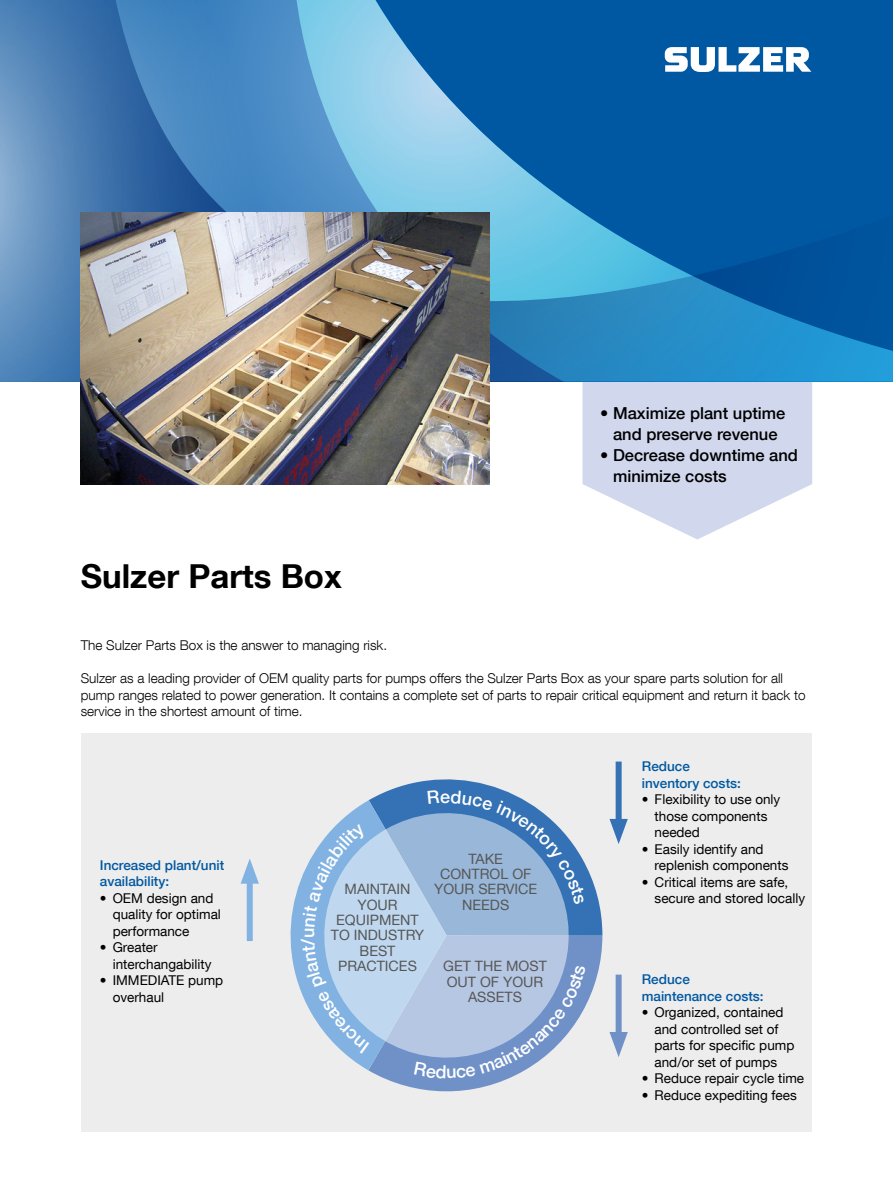
<style>
.page{position:relative;width:893px;height:1191px;background:#fff}
.page>*{position:absolute;margin:0;border:0;box-sizing:border-box;transform-origin:0 0}
.Cover_title{font:700 33px "Helvetica Neue LT Com";color:#000}
.Subtitle_blue{font:500 18px "Helvetica Neue LT Com";color:#fff}
.t1{font:500 16.5px/21px "Helvetica Neue LT Com";color:#000;text-align:center}
.Body_text__bullets{font:14.25px/15.5px "Helvetica Neue LT Com";color:#575756;text-align:center}
.t2{font:13.5px/16.5px "Helvetica Neue LT Com";color:#000}
.Body_text{font:300 13.5px/16.5px "Helvetica Neue LT Com";color:#000}
.Subtitle_blue-2{font:500 13.5px/16.5px "Helvetica Neue LT Com";color:#0058a2}
</style>
<div class="page">
<div style="left:81px;top:732px;width:731px;height:399px;background:#ededed"></div>
<svg style="left:290px;top:880px;width:11px;height:111px"></svg>
<svg style="left:582px;top:381px;width:230px;height:158px"></svg>
<svg style="left:0;top:0;width:893px;height:381px;background:#2f7cb7"></svg>
<svg style="left:665px;top:47px;width:146px;height:25px"></svg>
<img style="left:81px;top:213px;width:408px;height:272px">
<div style="left:616px;top:974px;width:6px;height:68px;background:#6f91c8"></div>
<svg style="left:609px;top:1032px;width:19px;height:25px"></svg>
<div style="left:247px;top:873px;width:6px;height:68px;background:#81b2e1"></div>
<svg style="left:241px;top:859px;width:18px;height:24px"></svg>
<div style="left:616px;top:761px;width:6px;height:68px;background:#3472b5"></div>
<svg style="left:609px;top:819px;width:19px;height:25px"></svg>
<svg style="left:301px;top:779px;width:301px;height:313px"></svg>
<p class="Cover_title" style="left:81px;top:555px;width:262px">Sulzer Parts Box</p>
<p class="t1" style="left:600px;top:403px;width:187px">• Maximize plant uptime and preserve revenue</p>
<p class="t1" style="left:613px;top:445px;width:186px;text-align:left;text-indent:-13px">• Decrease downtime and minimize costs</p>
<p class="Body_text" style="left:81px;top:636px;width:308px">The Sulzer Parts Box is the answer to managing risk.</p>
<p class="Body_text" style="left:81px;top:669px;width:726px">Sulzer as a leading provider of OEM quality parts for pumps offers the Sulzer Parts Box as your spare parts solution for all pump ranges related to power generation. It contains a complete set of parts to repair critical equipment and return it back to service in the shortest amount of time.</p>
<p class="Subtitle_blue-2" style="left:100px;top:856px;width:126px">Increased plant/unit availability:</p>
<p class="t2" style="left:113px;top:889px;width:110px;text-indent:-13px">• OEM design and quality for optimal performance</p>
<p class="t2" style="left:113px;top:938px;width:100px;text-indent:-13px">• Greater interchangability</p>
<p class="t2" style="left:113px;top:971px;width:112px;text-indent:-13px">• IMMEDIATE pump overhaul</p>
<p class="Subtitle_blue" style="left:440px;top:786px;width:12px">e</p>
<p class="Subtitle_blue" style="left:297px;top:938px;width:12px;rotate:-90deg">u</p>
<p class="Body_text__bullets" style="left:331px;top:881px;width:95px">MAINTAIN<br>YOUR<br>EQUIPMENT<br>TO INDUSTRY<br>BEST<br>PRACTICES</p>
<p class="Body_text__bullets" style="left:434px;top:850px;width:105px">TAKE<br>CONTROL OF<br>YOUR SERVICE<br>NEEDS</p>
<p class="Body_text__bullets" style="left:443px;top:958px;width:105px">GET THE MOST<br>OUT OF YOUR<br>ASSETS</p>
<p class="Subtitle_blue-2" style="left:642px;top:758px;width:101px">Reduce inventory costs:</p>
<p class="t2" style="left:655px;top:790px;width:127px;text-indent:-13px">• Flexibility to use only those components needed</p>
<p class="t2" style="left:655px;top:840px;width:135px;text-indent:-13px">• Easily identify and replenish components</p>
<p class="t2" style="left:655px;top:873px;width:152px;text-indent:-13px">• Critical items are safe, secure and stored locally</p>
<p class="Subtitle_blue-2" style="left:642px;top:970px;width:123px">Reduce maintenance costs:</p>
<p class="t2" style="left:655px;top:1003px;width:141px;text-indent:-13px">• Organized, contained and controlled set of parts for specific pump and/or set of pumps</p>
<p class="t2" style="left:642px;top:1069px;width:164px">• Reduce repair cycle time</p>
<p class="t2" style="left:642px;top:1086px;width:157px">• Reduce expediting fees</p>
</div>
